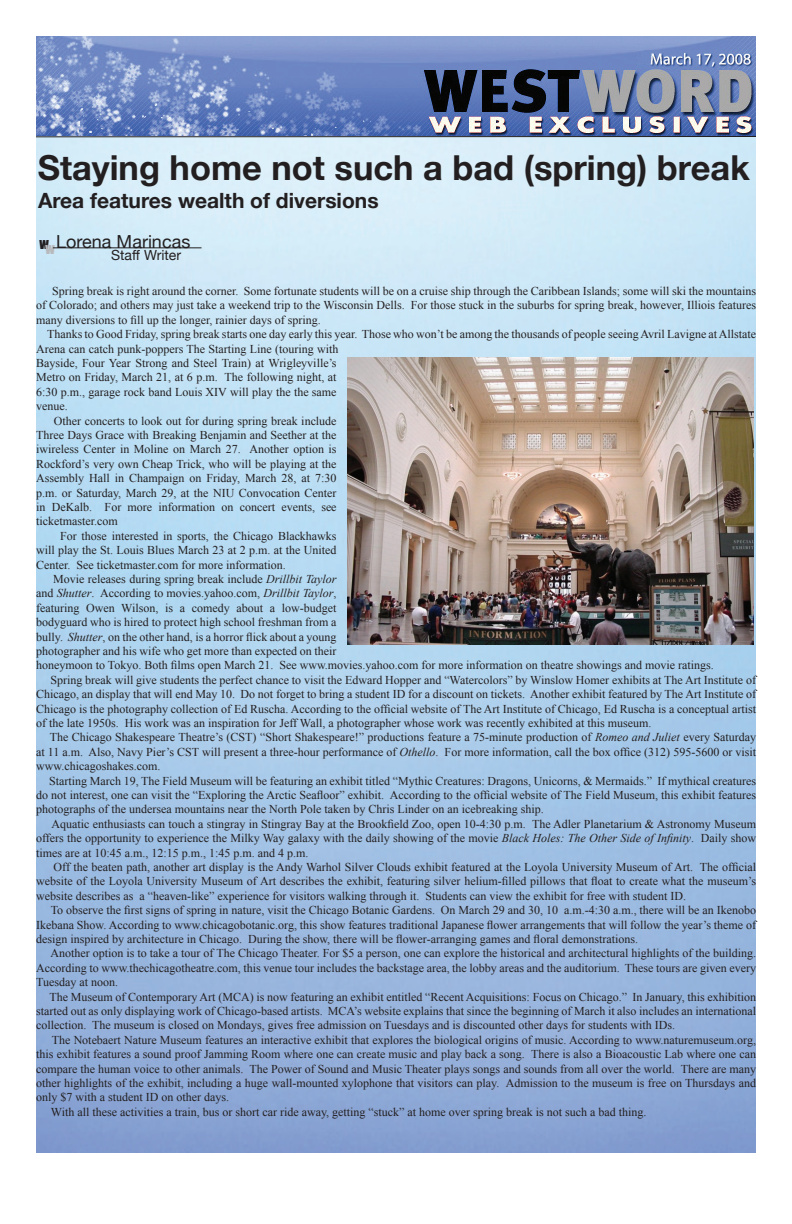
<style>
.page{position:relative;width:792px;height:1224px;background:#fff}
.page>*{position:absolute;margin:0;border:0;box-sizing:border-box;transform-origin:0 0}
.t1{font:700 34.4px "Helvetica Neue";color:#231f20}
.t2{font:700 21px "Helvetica Neue";color:#231f20}
.t3{font:18px "Helvetica Neue";color:#231f20}
.t4{font:14px "Helvetica Neue";color:#231f20}
.t5{font:12px/14.4px "Times New Roman";color:#231f20;text-align:justify}
.s1{font-family:"Impact";font-size:14px}
.s2{font-style:italic}
</style>
<div class="page">
<img style="left:36px;top:138px;width:720px;height:1014px">
<svg style="left:36px;top:136px;width:720px;height:2px"></svg>
<img style="left:36px;top:36px;width:720px;height:100px">
<hr style="left:53px;top:247px;width:149px;height:1px;background:#231f20">
<img style="left:347px;top:358px;width:407px;height:286px">
<h1 class="t1" style="left:38px;top:146px;width:714px">Staying home not such a bad (spring) break</h1>
<h2 class="t2" style="left:38px;top:188px;width:342px">Area features wealth of diversions</h2>
<h3 class="t3" style="left:39px;top:231px;width:152px"><span class="s1">w</span><sub>w</sub>Lorena Marincas</h3>
<p class="t4" style="left:111px;top:246px;width:71px">Staff Writer</p>
<p class="t5" style="left:36px;top:284px;width:722px;text-indent:16px">Spring break is right around the corner. Some fortunate students will be on a cruise ship through the Caribbean Islands; some will ski the mountains of Colorado; and others may just take a weekend trip to the Wisconsin Dells. For those stuck in the suburbs for spring break, however, Illiois features many diversions to fill up the longer, rainier days of spring.</p>
<p class="t5" style="left:47px;top:327px;width:711px">Thanks to Good Friday, spring break starts one day early this year. Those who won’t be among the thousands of people seeing Avril Lavigne at Allstate</p>
<p class="t5" style="left:36px;top:341px;width:304px">Arena can catch punk-poppers The Starting Line (touring with</p>
<p class="t5" style="left:36px;top:356px;width:302px">Bayside, Four Year Strong and Steel Train) at Wrigleyville’s</p>
<p class="t5" style="left:36px;top:370px;width:302px">Metro on Friday, March 21, at 6 p.m. The following night, at</p>
<p class="t5" style="left:36px;top:384px;width:302px">6:30 p.m., garage rock band Louis XIV will play the the same</p>
<p class="t5" style="left:36px;top:399px;width:33px">venue.</p>
<p class="t5" style="left:54px;top:413px;width:284px">Other concerts to look out for during spring break include</p>
<p class="t5" style="left:36px;top:428px;width:302px">Three Days Grace with Breaking Benjamin and Seether at the</p>
<p class="t5" style="left:36px;top:442px;width:302px">iwireless Center in Moline on March 27. Another option is</p>
<p class="t5" style="left:36px;top:456px;width:302px">Rockford’s very own Cheap Trick, who will be playing at the</p>
<p class="t5" style="left:36px;top:471px;width:302px">Assembly Hall in Champaign on Friday, March 28, at 7:30</p>
<p class="t5" style="left:36px;top:485px;width:302px">p.m. or Saturday, March 29, at the NIU Convocation Center</p>
<p class="t5" style="left:36px;top:500px;width:302px">in DeKalb. For more information on concert events, see</p>
<p class="t5" style="left:36px;top:514px;width:83px">ticketmaster.com</p>
<p class="t5" style="left:60px;top:528px;width:278px">For those interested in sports, the Chicago Blackhawks</p>
<p class="t5" style="left:36px;top:543px;width:302px">will play the St. Louis Blues March 23 at 2 p.m. at the United</p>
<p class="t5" style="left:36px;top:557px;width:251px">Center. See ticketmaster.com for more information.</p>
<p class="t5" style="left:53px;top:572px;width:285px">Movie releases during spring break include <span class="s2">Drillbit Taylor</span></p>
<p class="t5" style="left:36px;top:586px;width:302px">and <span class="s2">Shutter</span>. According to movies.yahoo.com, <span class="s2">Drillbit Taylor</span>,</p>
<p class="t5" style="left:36px;top:600px;width:302px">featuring Owen Wilson, is a comedy about a low-budget</p>
<p class="t5" style="left:36px;top:615px;width:302px">bodyguard who is hired to protect high school freshman from a</p>
<p class="t5" style="left:36px;top:629px;width:302px">bully. <span class="s2">Shutter</span>, on the other hand, is a horror flick about a young</p>
<p class="t5" style="left:36px;top:644px;width:302px">photographer and his wife who get more than expected on their</p>
<p class="t5" style="left:36px;top:658px;width:679px">honeymoon to Tokyo. Both films open March 21. See www.movies.yahoo.com for more information on theatre showings and movie ratings.</p>
<p class="t5" style="left:50px;top:672px;width:707px">Spring break will give students the perfect chance to visit the Edward Hopper and “Watercolors” by Winslow Homer exhibits at The Art Institute of</p>
<p class="t5" style="left:36px;top:687px;width:721px">Chicago, an display that will end May 10. Do not forget to bring a student ID for a discount on tickets. Another exhibit featured by The Art Institute of</p>
<p class="t5" style="left:36px;top:701px;width:722px">Chicago is the photography collection of Ed Ruscha. According to the official website of The Art Institute of Chicago, Ed Ruscha is a conceptual artist</p>
<p class="t5" style="left:36px;top:716px;width:617px">of the late 1950s. His work was an inspiration for Jeff Wall, a photographer whose work was recently exhibited at this museum.</p>
<p class="t5" style="left:50px;top:730px;width:708px">The Chicago Shakespeare Theatre’s (CST) “Short Shakespeare!” productions feature a 75-minute production of <span class="s2">Romeo and Juliet</span> every Saturday</p>
<p class="t5" style="left:36px;top:744px;width:721px">at 11 a.m. Also, Navy Pier’s CST will present a three-hour performance of <span class="s2">Othello</span>. For more information, call the box office (312) 595-5600 or visit</p>
<p class="t5" style="left:36px;top:759px;width:126px">www.chicagoshakes.com.</p>
<p class="t5" style="left:49px;top:773px;width:708px">Starting March 19, The Field Museum will be featuring an exhibit titled “Mythic Creatures: Dragons, Unicorns, &amp; Mermaids.” If mythical creatures</p>
<p class="t5" style="left:36px;top:788px;width:721px">do not interest, one can visit the “Exploring the Arctic Seafloor” exhibit. According to the official website of The Field Museum, this exhibit features</p>
<p class="t5" style="left:36px;top:802px;width:509px">photographs of the undersea mountains near the North Pole taken by Chris Linder on an icebreaking ship.</p>
<p class="t5" style="left:52px;top:816px;width:706px">Aquatic enthusiasts can touch a stingray in Stingray Bay at the Brookfield Zoo, open 10-4:30 p.m. The Adler Planetarium &amp; Astronomy Museum</p>
<p class="t5" style="left:36px;top:831px;width:721px">offers the opportunity to experience the Milky Way galaxy with the daily showing of the movie <span class="s2">Black Holes: The Other Side of Infinity</span>. Daily show</p>
<p class="t5" style="left:36px;top:845px;width:274px">times are at 10:45 a.m., 12:15 p.m., 1:45 p.m. and 4 p.m.</p>
<p class="t5" style="left:54px;top:860px;width:704px">Off the beaten path, another art display is the Andy Warhol Silver Clouds exhibit featured at the Loyola University Museum of Art. The official</p>
<p class="t5" style="left:36px;top:874px;width:721px">website of the Loyola University Museum of Art describes the exhibit, featuring silver helium-filled pillows that float to create what the museum’s</p>
<p class="t5" style="left:36px;top:888px;width:651px">website describes as a “heaven-like” experience for visitors walking through it. Students can view the exhibit for free with student ID.</p>
<p class="t5" style="left:51px;top:903px;width:707px">To observe the first signs of spring in nature, visit the Chicago Botanic Gardens. On March 29 and 30, 10 a.m.-4:30 a.m., there will be an Ikenobo</p>
<p class="t5" style="left:36px;top:917px;width:721px">Ikebana Show. According to www.chicagobotanic.org, this show features traditional Japanese flower arrangements that will follow the year’s theme of</p>
<p class="t5" style="left:36px;top:932px;width:604px">design inspired by architecture in Chicago. During the show, there will be flower-arranging games and floral demonstrations.</p>
<p class="t5" style="left:51px;top:946px;width:707px">Another option is to take a tour of The Chicago Theater. For $5 a person, one can explore the historical and architectural highlights of the building.</p>
<p class="t5" style="left:36px;top:960px;width:721px">According to www.thechicagotheatre.com, this venue tour includes the backstage area, the lobby areas and the auditorium. These tours are given every</p>
<p class="t5" style="left:36px;top:975px;width:83px">Tuesday at noon.</p>
<p class="t5" style="left:49px;top:989px;width:708px">The Museum of Contemporary Art (MCA) is now featuring an exhibit entitled “Recent Acquisitions: Focus on Chicago.” In January, this exhibition</p>
<p class="t5" style="left:36px;top:1004px;width:722px">started out as only displaying work of Chicago-based artists. MCA’s website explains that since the beginning of March it also includes an international</p>
<p class="t5" style="left:36px;top:1018px;width:641px">collection. The museum is closed on Mondays, gives free admission on Tuesdays and is discounted other days for students with IDs.</p>
<p class="t5" style="left:52px;top:1032px;width:706px">The Notebaert Nature Museum features an interactive exhibit that explores the biological origins of music. According to www.naturemuseum.org,</p>
<p class="t5" style="left:36px;top:1047px;width:722px">this exhibit features a sound proof Jamming Room where one can create music and play back a song. There is also a Bioacoustic Lab where one can</p>
<p class="t5" style="left:36px;top:1061px;width:721px">compare the human voice to other animals. The Power of Sound and Music Theater plays songs and sounds from all over the world. There are many</p>
<p class="t5" style="left:36px;top:1076px;width:721px">other highlights of the exhibit, including a huge wall-mounted xylophone that visitors can play. Admission to the museum is free on Thursdays and</p>
<p class="t5" style="left:36px;top:1090px;width:194px">only $7 with a student ID on other days.</p>
<p class="t5" style="left:51px;top:1104px;width:597px">With all these activities a train, bus or short car ride away, getting “stuck” at home over spring break is not such a bad thing.</p>
</div>
